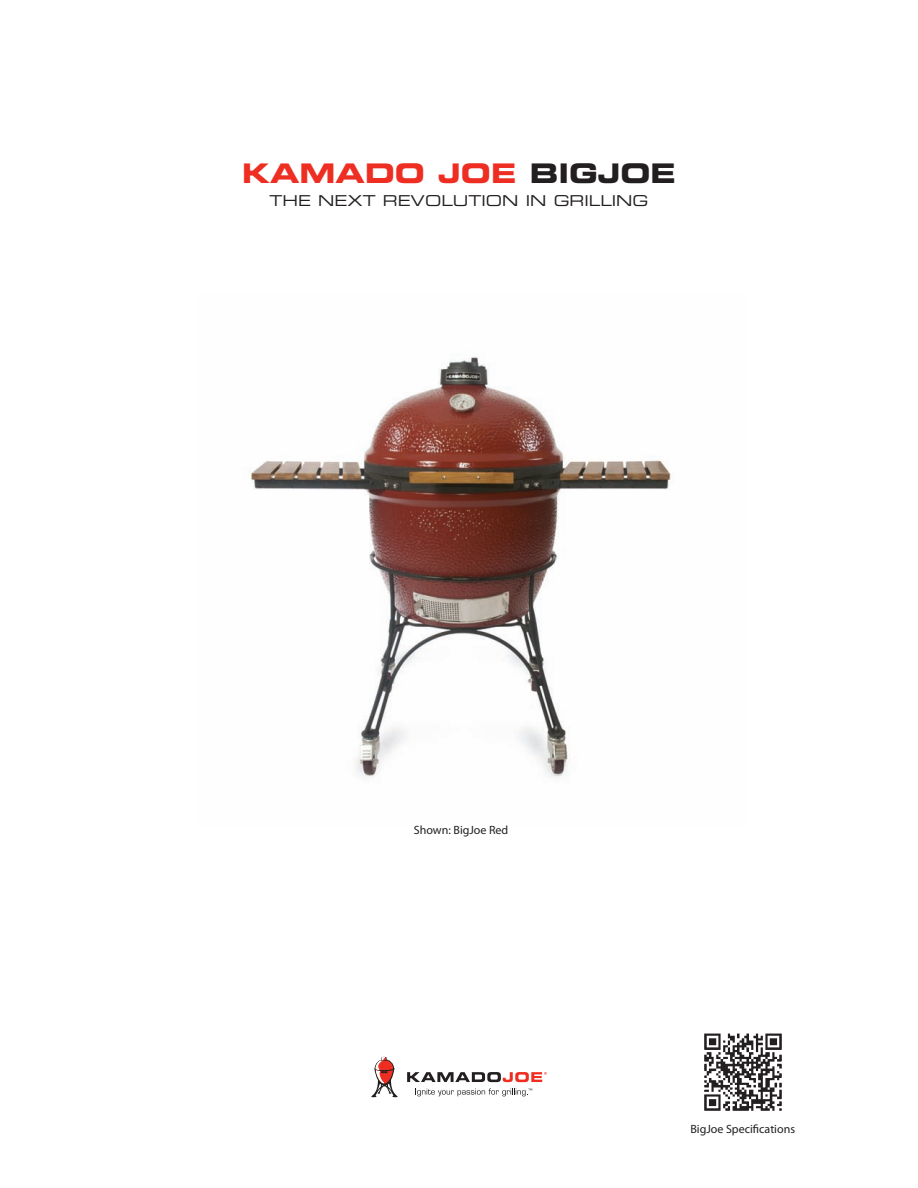
<style>
.page{position:relative;width:918px;height:1188px;background:#fff}
.page>*{position:absolute;margin:0;border:0;box-sizing:border-box;transform-origin:0 0}
.t1{font:27px "Eurostile Bold Extended Two";color:#ee2e22}
.t2{font:15px "Eurostile Extended Two";color:#231f20}
.t3{font:12px "Myriad Pro";color:#231f20}
.s1{color:#231f20}
</style>
<div class="page">
<img style="left:250px;top:357px;width:421px;height:421px">
<svg style="left:417px;top:1088px;width:115px;height:8px"></svg>
<svg style="left:407px;top:1072px;width:140px;height:10px"></svg>
<svg style="left:371px;top:1057px;width:27px;height:40px"></svg>
<img style="left:704px;top:1033px;width:78px;height:78px">
<p class="t1" style="left:242px;top:155px;width:435px">KAMADO JOE <span class="s1">BIGJOE</span></p>
<p class="t2" style="left:269px;top:190px;width:381px">THE NEXT REVOLUTION IN GRILLING</p>
<p class="t3" style="left:414px;top:823px;width:96px">Shown: BigJoe Red</p>
<p class="t3" style="left:690px;top:1122px;width:106px">BigJoe Specifications</p>
</div>
